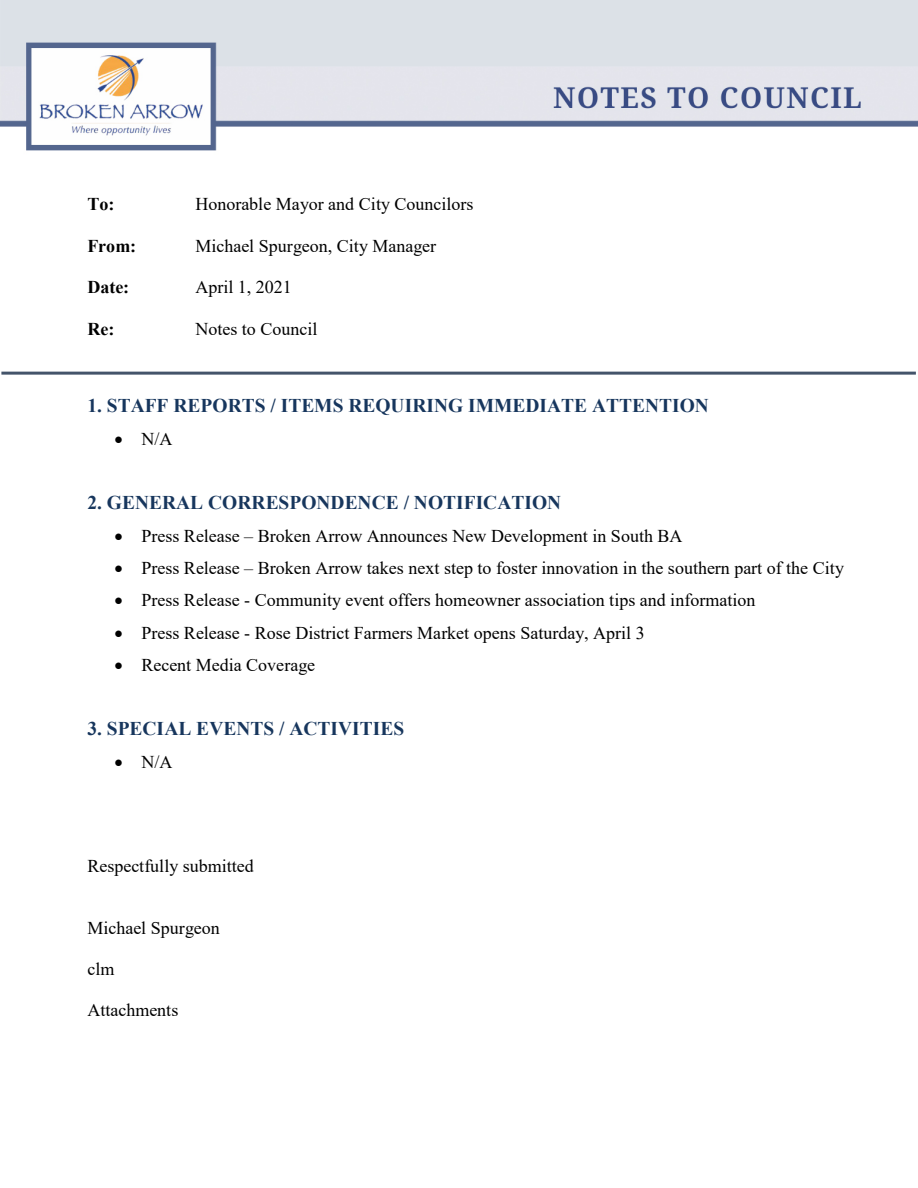
<style>
.page{position:relative;width:918px;height:1188px;background:#fff}
.page>*{position:absolute;margin:0;border:0;box-sizing:border-box;transform-origin:0 0}
.t1{font:700 19.5px "Times New Roman";color:#17365d}
.t2{font:18px "Times New Roman";color:#000}
.t3{font:700 18px "Times New Roman";color:#000}
</style>
<div class="page">
<img style="left:0;top:0;width:918px;height:151px">
<hr style="left:1px;top:372px;width:915px;height:3px;background:#44546a">
<p class="t3" style="left:87px;top:191px;width:29px">To:</p>
<p class="t2" style="left:195px;top:192px;width:279px">Honorable Mayor and City Councilors</p>
<p class="t3" style="left:87px;top:233px;width:50px">From:</p>
<p class="t2" style="left:195px;top:233px;width:242px">Michael Spurgeon, City Manager</p>
<p class="t3" style="left:87px;top:274px;width:43px">Date:</p>
<p class="t2" style="left:195px;top:275px;width:98px">April 1, 2021</p>
<p class="t3" style="left:87px;top:316px;width:28px">Re:</p>
<p class="t2" style="left:195px;top:316px;width:124px">Notes to Council</p>
<p class="t1" style="left:87px;top:391px;width:623px">1. STAFF REPORTS / ITEMS REQUIRING IMMEDIATE ATTENTION</p>
<p class="t2" style="left:114px;top:426px;width:59px">• N/A</p>
<p class="t1" style="left:87px;top:488px;width:475px">2. GENERAL CORRESPONDENCE / NOTIFICATION</p>
<p class="t2" style="left:114px;top:523px;width:570px">• Press Release – Broken Arrow Announces New Development in South BA</p>
<p class="t2" style="left:114px;top:555px;width:731px">• Press Release – Broken Arrow takes next step to foster innovation in the southern part of the City</p>
<p class="t2" style="left:114px;top:588px;width:642px">• Press Release - Community event offers homeowner association tips and information</p>
<p class="t2" style="left:114px;top:620px;width:532px">• Press Release - Rose District Farmers Market opens Saturday, April 3</p>
<p class="t2" style="left:114px;top:653px;width:202px">• Recent Media Coverage</p>
<p class="t1" style="left:87px;top:715px;width:318px">3. SPECIAL EVENTS / ACTIVITIES</p>
<p class="t2" style="left:114px;top:750px;width:59px">• N/A</p>
<p class="t2" style="left:87px;top:853px;width:168px">Respectfully submitted</p>
<p class="t2" style="left:87px;top:915px;width:134px">Michael Spurgeon</p>
<p class="t2" style="left:87px;top:956px;width:28px">clm</p>
<p class="t2" style="left:87px;top:998px;width:92px">Attachments</p>
</div>
